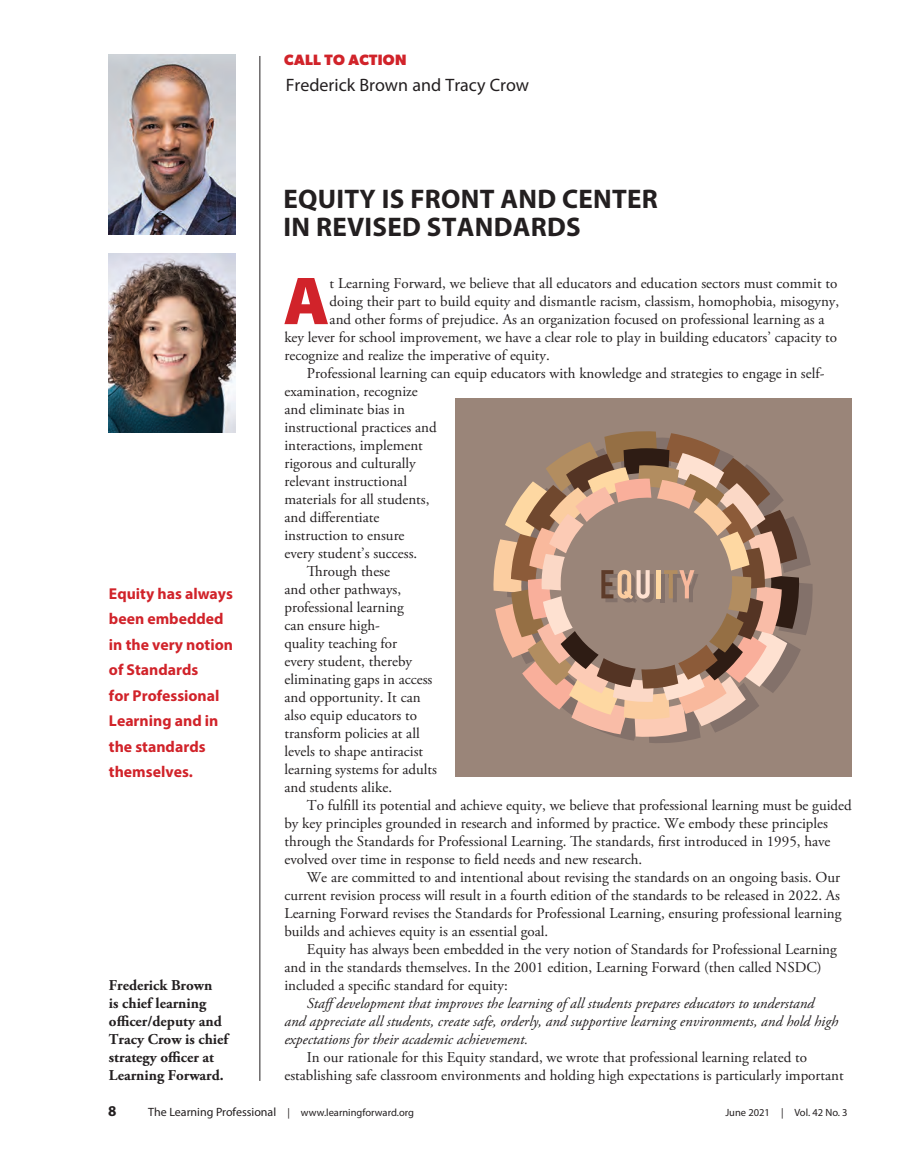
<style>
.page{position:relative;width:905px;height:1175px;background:#fff}
.page>*{position:absolute;margin:0;border:0;box-sizing:border-box;transform-origin:0 0}
.body{font:900 68.4px "Myriad Pro";color:#d1232a}
.box{font:700 27px/28.5px "Myriad Pro";letter-spacing:.01em;color:#231f20}
.box-2{font:18px "Myriad Pro";color:#231f20}
.body-2{font:700 15.75px/25.5px "Myriad Pro";color:#d1232a}
.body-3{font:15px/18px "Adobe Garamond Pro";color:#231f20}
.body-4{font:italic 15px/18px "Adobe Garamond Pro";color:#231f20}
.body-5{font:700 15px/18px "Adobe Garamond Pro";color:#231f20}
.t1{font:700 15px "Gibson";letter-spacing:.02em;color:#d1232a}
.t2{font:700 15px "Myriad Pro";color:#231f20}
.t3{font:10.5px "Myriad Pro";color:#231f20}
.s1{font-size:12px}
</style>
<div class="page">
<img style="left:109px;top:54px;width:126px;height:180px">
<hr style="left:259px;top:56px;width:1px;height:1024px;background:#231f20">
<img style="left:109px;top:253px;width:126px;height:179px">
<div style="left:455px;top:398px;width:396px;height:378px;background:#9a8579"></div>
<svg style="left:493px;top:431px;width:319px;height:312px"></svg>
<p class="t1" style="left:284px;top:51px;width:124px">CALL TO ACTION</p>
<p class="box-2" style="left:286px;top:74px;width:245px">Frederick Brown and Tracy Crow</p>
<p class="body-2" style="left:109px;top:580px;width:126px">Equity has always been embedded in the very notion of Standards<br>for Professional<br>Learning and in the standards themselves.</p>
<p class="body-5" style="left:109px;top:977px;width:121px">Frederick Brown<br>is chief learning officer/deputy and<br>Tracy Crow is chief strategy officer at<br>Learning Forward.</p>
<p class="box" style="left:283px;top:184px;width:376px">EQUITY IS FRONT AND CENTER<br>IN REVISED STANDARDS</p>
<p class="body" style="left:283px;top:255px;width:48px">A</p>
<p class="body-3" style="left:329px;top:275px;width:509px">t Learning Forward, we believe that all educators and education sectors must commit to</p>
<p class="body-3" style="left:329px;top:293px;width:511px">doing their part to build equity and dismantle racism, classism, homophobia, misogyny,</p>
<p class="body-3" style="left:329px;top:311px;width:496px">and other forms of prejudice. As an organization focused on professional learning as a</p>
<p class="body-3" style="left:284px;top:329px;width:554px">key lever for school improvement, we have a clear role to play in building educators’ capacity to</p>
<p class="body-3" style="left:284px;top:347px;width:267px">recognize and realize the imperative of equity.</p>
<p class="body-3" style="left:284px;top:365px;width:541px;text-indent:22px">Professional learning can equip educators with knowledge and strategies to engage in self&shy;examination, recognize<br>and eliminate bias in<br>instructional practices and<br>interactions, implement<br>rigorous and culturally<br>relevant instructional<br>materials for all students,<br>and differentiate<br>instruction to ensure<br>every student’s success.</p>
<p class="body-3" style="left:284px;top:563px;width:154px;text-indent:22px">Through these<br>and other pathways, professional learning<br>can ensure high-<br>quality teaching for<br>every student, thereby eliminating gaps in access and opportunity. It can also equip educators to transform policies at all levels to shape antiracist learning systems for adults and students alike.</p>
<p class="body-3" style="left:284px;top:797px;width:569px;text-indent:22px">To fulfill its potential and achieve equity, we believe that professional learning must be guided by key principles grounded in research and informed by practice. We embody these principles through the Standards for Professional Learning. The standards, first introduced in 1995, have evolved over time in response to field needs and new research.</p>
<p class="body-3" style="left:284px;top:869px;width:558px;text-align:justify;text-indent:22px">We are committed to and intentional about revising the standards on an ongoing basis. Our current revision process will result in a fourth edition of the standards to be released in 2022. As Learning Forward revises the Standards for Professional Learning, ensuring professional learning builds and achieves equity is an essential goal.</p>
<p class="body-3" style="left:284px;top:941px;width:554px;text-indent:22px">Equity has always been embedded in the very notion of Standards for Professional Learning and in the standards themselves. In the 2001 edition, Learning Forward (then called NSDC) included a specific standard for equity:</p>
<p class="body-4" style="left:284px;top:995px;width:555px;text-indent:22px">Staffdevelopment that improves the learning of all students prepares educators to understand and appreciate all students, create safe, orderly, and supportive learning environments, and hold high expectations for their academic achievement.</p>
<p class="body-3" style="left:284px;top:1049px;width:561px;text-indent:22px">In our rationale for this Equity standard, we wrote that professional learning related to establishing safe classroom environments and holding high expectations is particularly important</p>
<p class="t2" style="left:108px;top:1101px;width:10px">8</p>
<p class="t3" style="left:148px;top:1106px;width:267px"><span class="s1">The Learning Professional</span> | www.learningforward.org</p>
<p class="t3" style="left:725px;top:1106px;width:124px">June 2021 | Vol. 42 No. 3</p>
</div>
